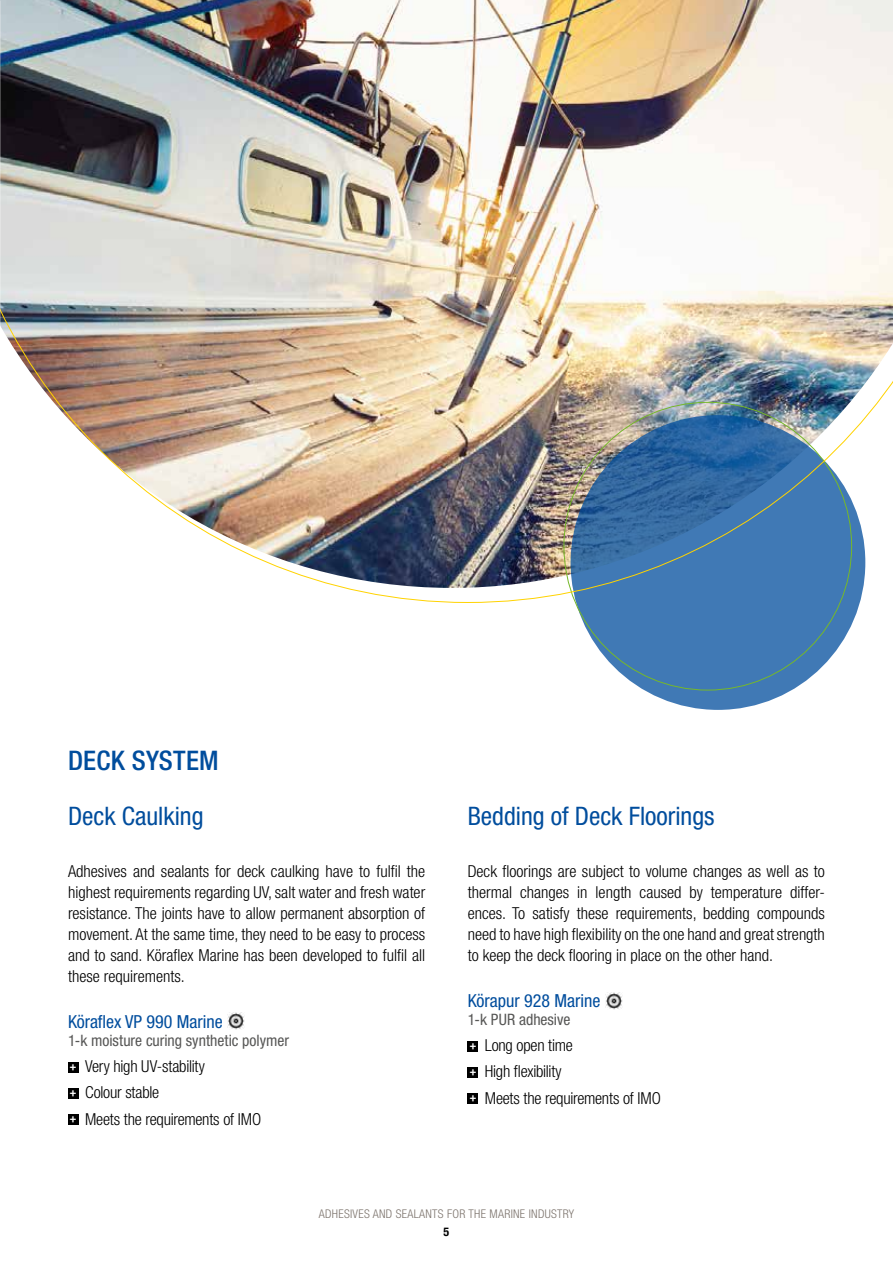
<style>
.page{position:relative;width:893px;height:1263px;background:#fff}
.page>*{position:absolute;margin:0;border:0;box-sizing:border-box;transform-origin:0 0}
.t1{font:500 condensed 27px "Helvetica Neue LT Std";letter-spacing:.01em;color:#004d9d}
.t2{font:condensed 25.5px "Helvetica Neue LT Std";color:#004d9d}
.t3{font:condensed 18px "Helvetica Neue LT Std";color:#004d9d}
.t4{font:300 condensed 16.5px/21px "Helvetica Neue LT Std";color:#000;text-align:justify}
.t5{font:condensed 15.75px "Helvetica Neue LT Std";color:#575756}
.t6{font:300 condensed 12px "Helvetica Neue LT Std";letter-spacing:.025em;color:#7c736c}
.t7{font:700 condensed 12px "Helvetica Neue LT Std";color:#000}
.s1{font-family:"Calibri";font-weight:700;font-stretch:normal;font-size:13.05px;color:#fff}
</style>
<div class="page">
<div style="left:68px;top:1062px;width:10px;height:10px;background:#000"></div>
<div style="left:68px;top:1088px;width:10px;height:10px;background:#000"></div>
<div style="left:68px;top:1114px;width:10px;height:10px;background:#000"></div>
<div style="left:468px;top:1041px;width:10px;height:10px;background:#000"></div>
<div style="left:468px;top:1067px;width:10px;height:10px;background:#000"></div>
<div style="left:468px;top:1093px;width:10px;height:10px;background:#000"></div>
<div style="left:571px;top:415px;width:294px;height:295px;background:#4079b5;border-radius:50%"></div>
<img style="left:0;top:0;width:893px;height:603px">
<img style="left:227px;top:1013px;width:17px;height:17px">
<img style="left:605px;top:992px;width:17px;height:17px">
<h1 class="t1" style="left:68px;top:744px;width:152px">DECK SYSTEM</h1>
<h2 class="t2" style="left:68px;top:801px;width:137px">Deck Caulking</h2>
<p class="t4" style="left:68px;top:860px;width:359px">Adhesives and sealants for deck caulking have to fulfil the highest requirements regarding UV, salt water and fresh water resistance. The joints have to allow permanent absorption of movement. At the same time, they need to be easy to process and to sand. Köraflex Marine has been developed to fulfil all these requirements.</p>
<p class="t3" style="left:68px;top:1011px;width:156px">Köraflex VP 990 Marine</p>
<p class="t5" style="left:68px;top:1031px;width:223px">1-k moisture curing synthetic polymer</p>
<p class="t4" style="left:70px;top:1053px;width:193px;line-height:26.2px;text-align:left"><span class="s1">+</span> Very high UV-stability<br><span class="s1">+</span> Colour stable<br><span class="s1">+</span> Meets the requirements of IMO</p>
<h2 class="t2" style="left:468px;top:801px;width:248px">Bedding of Deck Floorings</h2>
<p class="t4" style="left:468px;top:860px;width:359px">Deck floorings are subject to volume changes as well as to thermal changes in length caused by temperature differ&shy;ences. To satisfy these requirements, bedding compounds need to have high flexibility on the one hand and great strength to keep the deck flooring in place on the other hand.</p>
<p class="t3" style="left:468px;top:990px;width:134px">Körapur 928 Marine</p>
<p class="t5" style="left:468px;top:1010px;width:104px">1-k PUR adhesive</p>
<p class="t4" style="left:470px;top:1032px;width:193px;line-height:26.2px;text-align:left"><span class="s1">+</span> Long open time<br><span class="s1">+</span> High flexibility<br><span class="s1">+</span> Meets the requirements of IMO</p>
<p class="t6" style="left:319px;top:1206px;width:257px">ADHESIVES AND SEALANTS FOR THE MARINE INDUSTRY</p>
<p class="t7" style="left:444px;top:1224px;width:7px">5</p>
</div>
